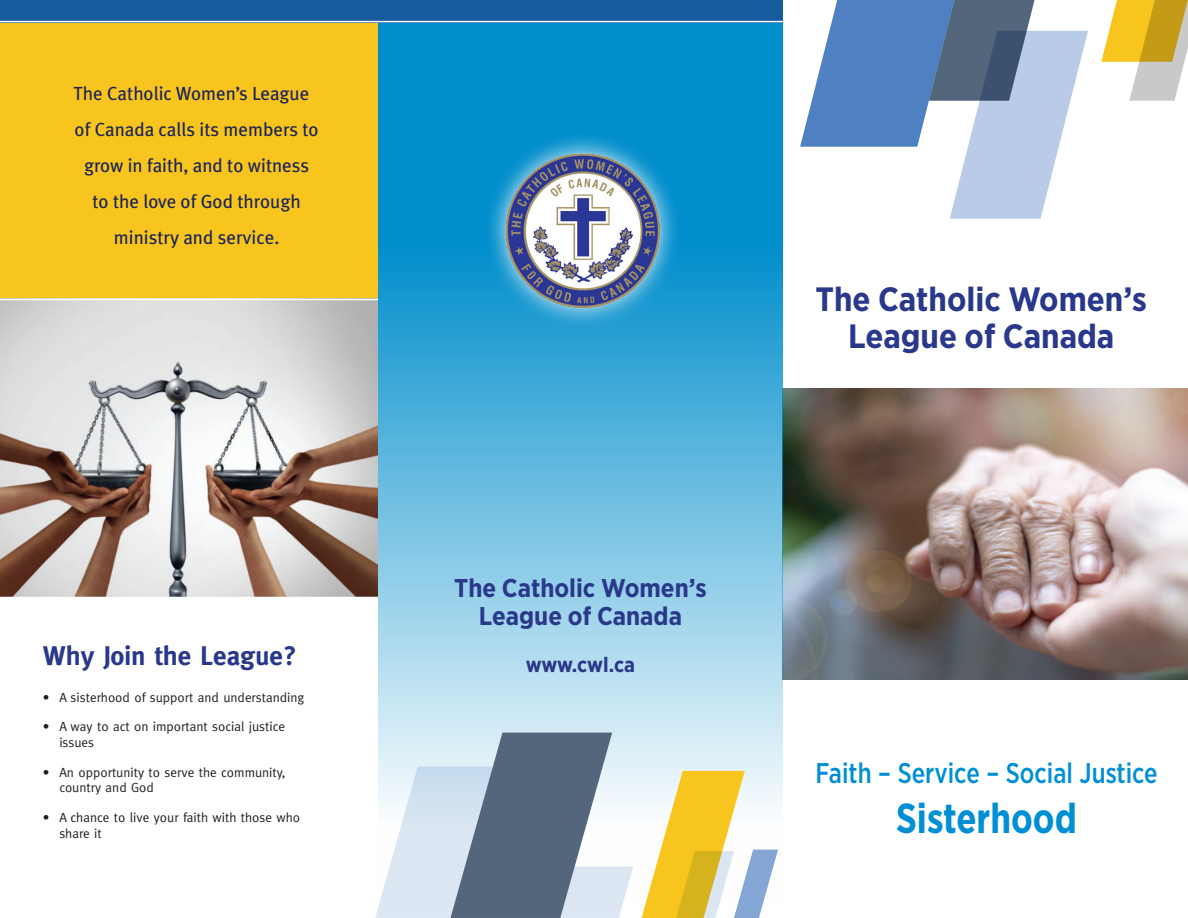
<style>
.page{position:relative;width:1188px;height:918px;background:#fff}
.page>*{position:absolute;margin:0;border:0;box-sizing:border-box;transform-origin:0 0}
.t1{font:700 42px "Gotham Narrow";color:#008fd5;scale:.9 1}
.t2{font:700 33.75px/36.5px "Gotham Narrow";color:#2a388b;text-align:center}
.t3{font:500 28.5px "Gotham Narrow";color:#008fd5;scale:.9 1}
.t4{font:700 27px "Meta";color:#2a388b}
.t5{font:700 25.65px/27.8px "Gotham Narrow";color:#2a388b;text-align:center}
.t6{font:700 21px "Gotham Narrow";letter-spacing:-.005em;color:#2a388b}
.t7{font:18.9px/36.2px "Meta Plus";color:#1c2358;text-align:center}
.t8{font:13.35px/15.9px "Meta";color:#231f20}
</style>
<div class="page">
<div style="left:0;top:20px;width:378px;height:318px;background:#f7c51e"></div>
<img style="left:783px;top:389px;width:405px;height:291px">
<svg style="left:378px;top:22px;width:405px;height:786px;background:#53b2dc"></svg>
<div style="left:484px;top:132px;width:198px;height:197px;background:#fff;opacity:.9"></div>
<img style="left:502px;top:151px;width:160px;height:163px">
<svg style="left:800px;top:0;width:288px;height:219px"></svg>
<svg style="left:1101px;top:0;width:87px;height:101px"></svg>
<div style="left:0;top:0;width:783px;height:22px;background:#175d9e"></div>
<img style="left:0;top:300px;width:378px;height:296px">
<svg style="left:375px;top:733px;width:403px;height:185px"></svg>
<hr style="left:0;top:21px;width:788px;height:1px;background:#fff">
<hr style="left:0;top:299px;width:378px;height:1px;background:#fff">
<h3 class="t7" style="left:73px;top:75px;width:247px">The Catholic Women’s League of Canada calls its members to grow in faith, and to witness to the love of God through ministry and service.</h3>
<h3 class="t4" style="left:43px;top:640px;width:255px">Why Join the League?</h3>
<p class="t8" style="left:43px;top:689px;width:263px">• A sisterhood of support and understanding</p>
<p class="t8" style="left:59px;top:718px;width:227px;text-indent:-17px">• A way to act on important social justice issues</p>
<p class="t8" style="left:59px;top:764px;width:228px;text-indent:-17px">• An opportunity to serve the community, country and God</p>
<p class="t8" style="left:59px;top:809px;width:242px;text-indent:-17px">• A chance to live your faith with those who share it</p>
<h3 class="t5" style="left:454px;top:574px;width:254px">The Catholic Women’s<br>League of Canada</h3>
<h3 class="t6" style="left:526px;top:651px;width:111px">www.cwl.ca</h3>
<h2 class="t2" style="left:816px;top:281px;width:333px">The Catholic Women’s<br>League of Canada</h2>
<h3 class="t3" style="left:815px;top:755px;width:382px">Faith – Service – Social Justice</h3>
<h1 class="t1" style="left:896px;top:791px;width:202px">Sisterhood</h1>
</div>
